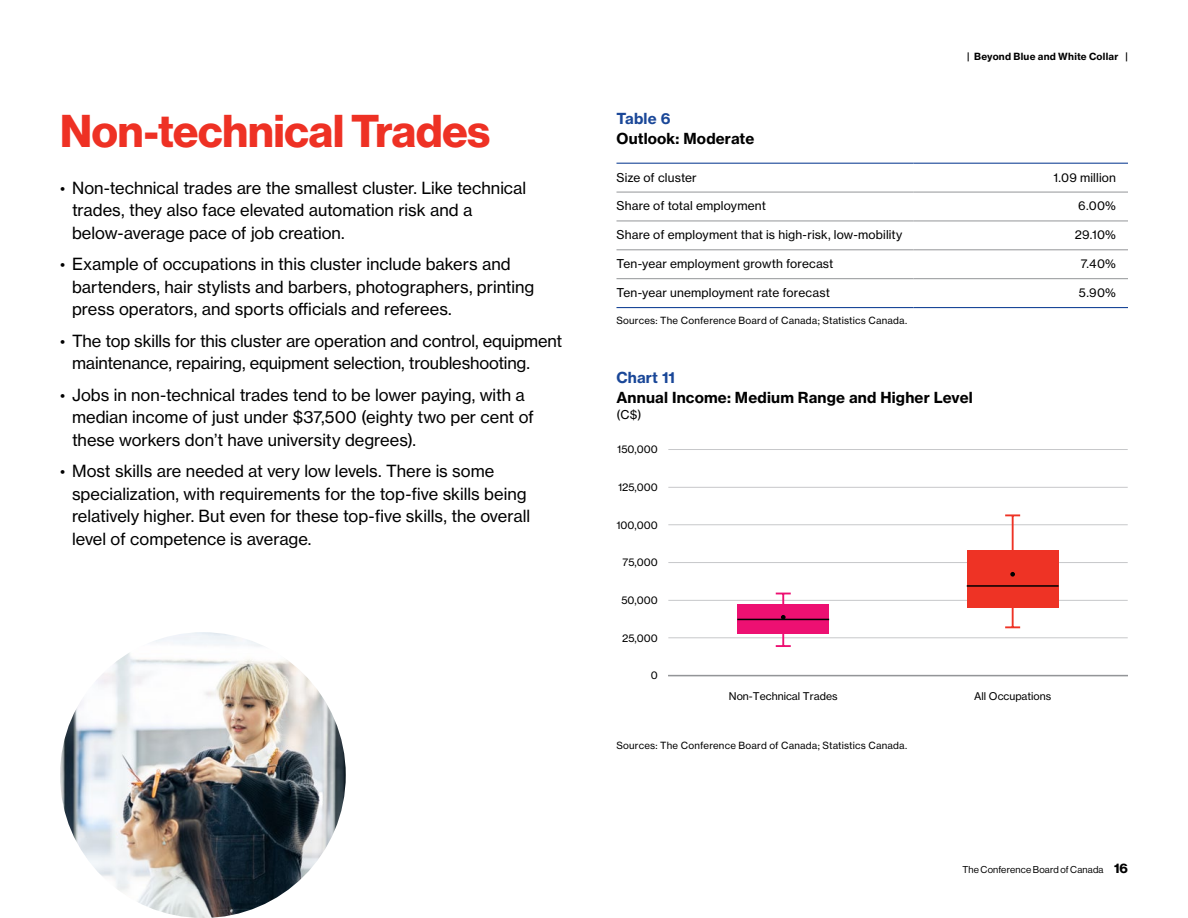
<style>
.page{position:relative;width:1188px;height:918px;background:#fff}
.page>*{position:absolute;margin:0;border:0;box-sizing:border-box;transform-origin:0 0}
.t1{font:45px "N Haas Grotesk DS Pro 75 Bd";letter-spacing:-.005em;color:#ee3124}
.t2{font:16.5px/22.5px "N Haas Grotesk TX Pro 55 Rg";color:#000}
.t3{font:15px "N Haas Grotesk TX Pro 75 Bd";letter-spacing:.01em;color:#000}
.t4{font:15px "N Haas Grotesk TX Pro 75 Bd";letter-spacing:.01em;color:#1a4798}
.t5{font:12px "N Haas Grotesk TX Pro 55 Rg";letter-spacing:.015em;color:#000}
.t6{font:10.5px "N Haas Grotesk TX Pro 55 Rg";color:#000}
.t7{font:9.75px "N Haas Grotesk TX Pro 55 Rg";letter-spacing:.02em;color:#000}
.t8{font:9.75px "N Haas Grotesk DS Pro 55 Rg";letter-spacing:.02em;color:#000}
.t9{font:9.75px "N Haas Grotesk TX Pro 75 Bd";letter-spacing:.025em;color:#000}
.s1{font-size:15px}
.s2{font-family:"N Haas Grotesk DS Pro 75 Bd";font-size:13.5px}
</style>
<div class="page">
<hr style="left:616px;top:163px;width:297px;height:1px;background:#1a4798">
<hr style="left:913px;top:163px;width:215px;height:1px;background:#1a4798">
<hr style="left:616px;top:192px;width:297px;height:1px;background:#939598">
<hr style="left:913px;top:192px;width:215px;height:1px;background:#939598">
<hr style="left:616px;top:221px;width:297px;height:1px;background:#939598">
<hr style="left:913px;top:221px;width:215px;height:1px;background:#939598">
<hr style="left:616px;top:249px;width:297px;height:1px;background:#939598">
<hr style="left:913px;top:249px;width:215px;height:1px;background:#939598">
<hr style="left:616px;top:278px;width:297px;height:1px;background:#939598">
<hr style="left:913px;top:278px;width:215px;height:1px;background:#939598">
<hr style="left:616px;top:307px;width:297px;height:1px;background:#1a4798">
<hr style="left:913px;top:307px;width:215px;height:1px;background:#1a4798">
<img style="left:60px;top:632px;width:286px;height:286px;border-radius:143px">
<hr style="left:668px;top:449px;width:460px;height:1px;background:#c7c8ca">
<hr style="left:668px;top:487px;width:460px;height:1px;background:#c7c8ca">
<hr style="left:668px;top:524px;width:460px;height:1px;background:#c7c8ca">
<hr style="left:668px;top:562px;width:460px;height:1px;background:#c7c8ca">
<hr style="left:668px;top:600px;width:460px;height:1px;background:#c7c8ca">
<hr style="left:668px;top:637px;width:460px;height:1px;background:#c7c8ca">
<hr style="left:668px;top:675px;width:460px;height:1px;background:#939598">
<svg style="left:1005px;top:626px;width:15px;height:2px"></svg>
<svg style="left:1005px;top:514px;width:15px;height:2px"></svg>
<hr style="left:1012px;top:515px;width:2px;height:113px;background:#ee3325">
<div style="left:967px;top:550px;width:92px;height:58px;background:#ee3325"></div>
<hr style="left:967px;top:585px;width:92px;height:2px;background:#000">
<svg style="left:1010px;top:572px;width:5px;height:5px"></svg>
<svg style="left:776px;top:645px;width:15px;height:2px"></svg>
<svg style="left:776px;top:593px;width:15px;height:1px"></svg>
<hr style="left:782px;top:594px;width:2px;height:52px;background:#ed1072">
<div style="left:737px;top:605px;width:92px;height:29px;background:#ed1072"></div>
<hr style="left:737px;top:619px;width:92px;height:1px;background:#000">
<svg style="left:781px;top:615px;width:5px;height:4px"></svg>
<h1 class="t1" style="left:60px;top:105px;width:432px">Non-technical Trades</h1>
<p class="t2" style="left:72px;top:176px;width:456px;text-indent:-12px"><span class="s1">•</span> Non-technical trades are the smallest cluster. Like technical trades, they also face elevated automation risk and a below-average pace of job creation.</p>
<p class="t2" style="left:72px;top:253px;width:464px;text-indent:-12px"><span class="s1">•</span> Example of occupations in this cluster include bakers and bartenders, hair stylists and barbers, photographers, printing press operators, and sports officials and referees.</p>
<p class="t2" style="left:72px;top:329px;width:492px;text-indent:-12px"><span class="s1">•</span> The top skills for this cluster are operation and control, equipment maintenance, repairing, equipment selection, troubleshooting.</p>
<p class="t2" style="left:72px;top:383px;width:464px;text-indent:-12px"><span class="s1">•</span> Jobs in non-technical trades tend to be lower paying, with a median income of just under $37,500 (eighty two per cent of these workers don’t have university degrees).</p>
<p class="t2" style="left:72px;top:460px;width:460px;text-indent:-12px"><span class="s1">•</span> Most skills are needed at very low levels. There is some specialization, with requirements for the top-five skills being relatively higher. But even for these top-five skills, the overall level of competence is average.</p>
<p class="t9" style="left:967px;top:50px;width:162px">| Beyond Blue and White Collar |</p>
<p class="t4" style="left:616px;top:109px;width:55px">Table 6</p>
<p class="t3" style="left:616px;top:129px;width:139px">Outlook: Moderate</p>
<p class="t5" style="left:616px;top:170px;width:82px">Size of cluster</p>
<p class="t5" style="left:1053px;top:170px;width:64px">1.09 million</p>
<p class="t5" style="left:616px;top:199px;width:151px">Share of total employment</p>
<p class="t5" style="left:1078px;top:199px;width:39px">6.00%</p>
<p class="t5" style="left:616px;top:228px;width:287px">Share of employment that is high-risk, low-mobility</p>
<p class="t5" style="left:1075px;top:228px;width:43px">29.10%</p>
<p class="t5" style="left:616px;top:256px;width:218px">Ten-year employment growth forecast</p>
<p class="t5" style="left:1081px;top:256px;width:37px">7.40%</p>
<p class="t5" style="left:616px;top:285px;width:215px">Ten-year unemployment rate forecast</p>
<p class="t5" style="left:1079px;top:285px;width:39px">5.90%</p>
<p class="t7" style="left:616px;top:315px;width:292px">Sources: The Conference Board of Canada; Statistics Canada.</p>
<p class="t4" style="left:616px;top:368px;width:60px">Chart 11</p>
<p class="t3" style="left:616px;top:388px;width:358px">Annual Income: Medium Range and Higher Level</p>
<p class="t5" style="left:616px;top:408px;width:26px">(C$)</p>
<p class="t6" style="left:617px;top:443px;width:42px">150,000</p>
<p class="t6" style="left:618px;top:481px;width:41px">125,000</p>
<p class="t6" style="left:616px;top:518px;width:43px">100,000</p>
<p class="t6" style="left:623px;top:556px;width:37px">75,000</p>
<p class="t6" style="left:621px;top:594px;width:38px">50,000</p>
<p class="t6" style="left:622px;top:631px;width:37px">25,000</p>
<p class="t6" style="left:651px;top:669px;width:9px">0</p>
<p class="t6" style="left:729px;top:690px;width:110px">Non-Technical Trades</p>
<p class="t6" style="left:974px;top:690px;width:79px">All Occupations</p>
<p class="t7" style="left:616px;top:740px;width:292px">Sources: The Conference Board of Canada; Statistics Canada.</p>
<p class="t8" style="left:962px;top:864px;width:167px">The Conference Board of Canada <span class="s2">16</span></p>
</div>
